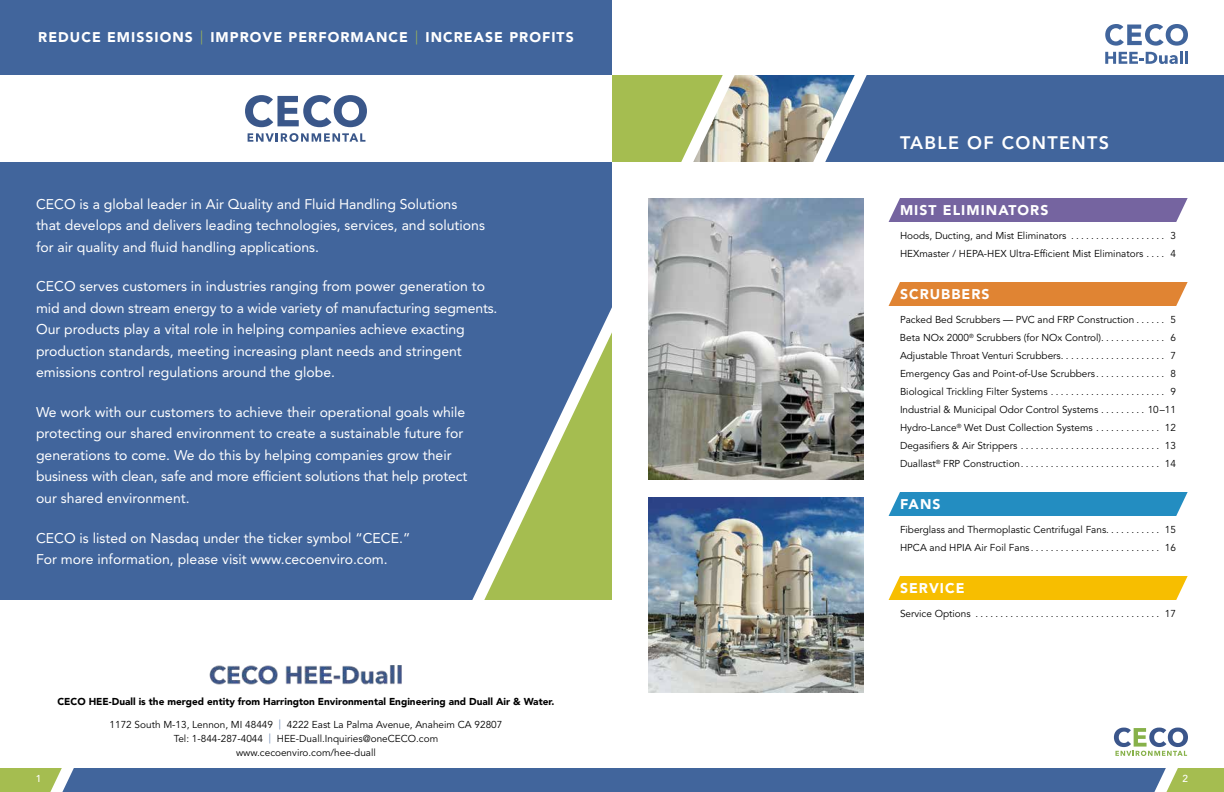
<style>
.page{position:relative;width:1224px;height:792px;background:#fff}
.page>*{position:absolute;margin:0;border:0;box-sizing:border-box;transform-origin:0 0}
.t1{font:800 18px "Avenir LT Std";letter-spacing:.075em;color:#fff}
.t2{font:14px/21.5px "Avenir LT Std";color:#fff}
.t3{font:900 14px "Avenir LT Std";letter-spacing:.075em;color:#fff}
.t4{font:10px/18px "Avenir LT Std";color:#000}
.t5{font:900 10px "Avenir LT Std";color:#000}
.t6{font:500 10px "Avenir LT Std";color:#fff}
.s1{font-weight:300;color:#a5bd50}
.s2{font-weight:300;color:#41659c}
</style>
<div class="page">
<svg style="left:0;top:768px;width:1224px;height:24px;background:#4d6f97"></svg>
<div style="left:0;top:162px;width:612px;height:438px;background:#41659c"></div>
<svg style="left:1105px;top:24px;width:83px;height:40px"></svg>
<svg style="left:612px;top:75px;width:612px;height:87px;background:#6a8495"></svg>
<div style="left:0;top:0;width:612px;height:75px;background:#41659c"></div>
<svg style="left:245px;top:95px;width:122px;height:32px"></svg>
<svg style="left:248px;top:133px;width:117px;height:9px"></svg>
<svg style="left:484px;top:332px;width:128px;height:268px;background:#819c81"></svg>
<img style="left:648px;top:198px;width:216px;height:282px">
<img style="left:648px;top:498px;width:216px;height:195px">
<div style="left:889px;top:198px;width:299px;height:24px;background:#7564a0"></div>
<div style="left:889px;top:282px;width:299px;height:24px;background:#e08433"></div>
<div style="left:889px;top:492px;width:299px;height:24px;background:#238dc1"></div>
<div style="left:889px;top:576px;width:299px;height:24px;background:#f7be00"></div>
<svg style="left:1114px;top:728px;width:74px;height:28px"></svg>
<img style="left:209px;top:665px;width:193px;height:20px">
<h2 class="t3" style="left:38px;top:32px;width:537px">REDUCE EMISSIONS <span class="s1">|</span> IMPROVE PERFORMANCE <span class="s1">|</span> INCREASE PROFITS</h2>
<h2 class="t2" style="left:36px;top:194px;width:450px">CECO is a global leader in Air Quality and Fluid Handling Solutions that develops and delivers leading technologies, services, and solutions for air quality and fluid handling applications.</h2>
<p class="t2" style="left:36px;top:277px;width:463px">CECO serves customers in industries ranging from power generation to mid and down stream energy to a wide variety of manufacturing segments.<br>Our products play a vital role in helping companies achieve exacting production standards, meeting increasing plant needs and stringent emissions control regulations around the globe.</p>
<p class="t2" style="left:36px;top:402px;width:433px">We work with our customers to achieve their operational goals while protecting our shared environment to create a sustainable future for generations to come. We do this by helping companies grow their business with clean, safe and more efficient solutions that help protect our shared environment.</p>
<h2 class="t2" style="left:36px;top:528px;width:376px">CECO is listed on Nasdaq under the ticker symbol “CECE.”<br>For more information, please visit www.cecoenviro.com.</h2>
<p class="t5" style="left:57px;top:697px;width:499px">CECO HEE-Duall is the merged entity from Harrington Environmental Engineering and Duall Air &amp; Water.</p>
<p class="t4" style="left:110px;top:719px;width:394px;line-height:14px;text-align:center">1172 South M-13, Lennon, MI 48449 <span class="s2">|</span> 4222 East La Palma Avenue, Anaheim CA 92807<br>Tel: 1-844-287-4044 <span class="s2">|</span> HEE-Duall.Inquiries@oneCECO.com www.cecoenviro.com/hee-duall</p>
<h1 class="t1" style="left:900px;top:136px;width:211px">TABLE OF CONTENTS</h1>
<h2 class="t3" style="left:900px;top:204px;width:150px">MIST ELIMINATORS</h2>
<p class="t4" style="left:900px;top:228px;width:277px">Hoods, Ducting, and Mist Eliminators . . . . . . . . . . . . . . . . . . . 3<br>HEXmaster / HEPA-HEX Ultra-Efficient Mist Eliminators . . . . 4</p>
<h2 class="t3" style="left:900px;top:288px;width:91px">SCRUBBERS</h2>
<p class="t4" style="left:900px;top:312px;width:278px;text-align:justify">Packed Bed Scrubbers — PVC and FRP Construction . . . . . . 5<br>Beta NOx 2000<sup>®</sup> Scrubbers (for NOx Control) . . . . . . . . . . . . . 6<br>Adjustable Throat Venturi Scrubbers . . . . . . . . . . . . . . . . . . . . . 7<br>Emergency Gas and Point-of-Use Scrubbers . . . . . . . . . . . . . . 8<br>Biological Trickling Filter Systems . . . . . . . . . . . . . . . . . . . . . . . 9<br>Industrial &amp; Municipal Odor Control Systems . . . . . . . . . 10–11<br>Hydro-Lance<sup>®</sup> Wet Dust Collection Systems . . . . . . . . . . . . . 12<br>Degasifiers &amp; Air Strippers ............................ 13<br>Duallast<sup>®</sup> FRP Construction ............................ 14</p>
<h2 class="t3" style="left:900px;top:498px;width:42px">FANS</h2>
<p class="t4" style="left:900px;top:522px;width:278px">Fiberglass and Thermoplastic Centrifugal Fans. . . . . . . . . . . 15<br>HPCA and HPIA Air Foil Fans .......................... 16</p>
<h2 class="t3" style="left:900px;top:582px;width:66px">SERVICE</h2>
<p class="t4" style="left:900px;top:606px;width:278px">Service Options ..................................... 17</p>
<p class="t6" style="left:36px;top:772px;width:7px">1</p>
<p class="t6" style="left:1182px;top:772px;width:7px">2</p>
</div>
